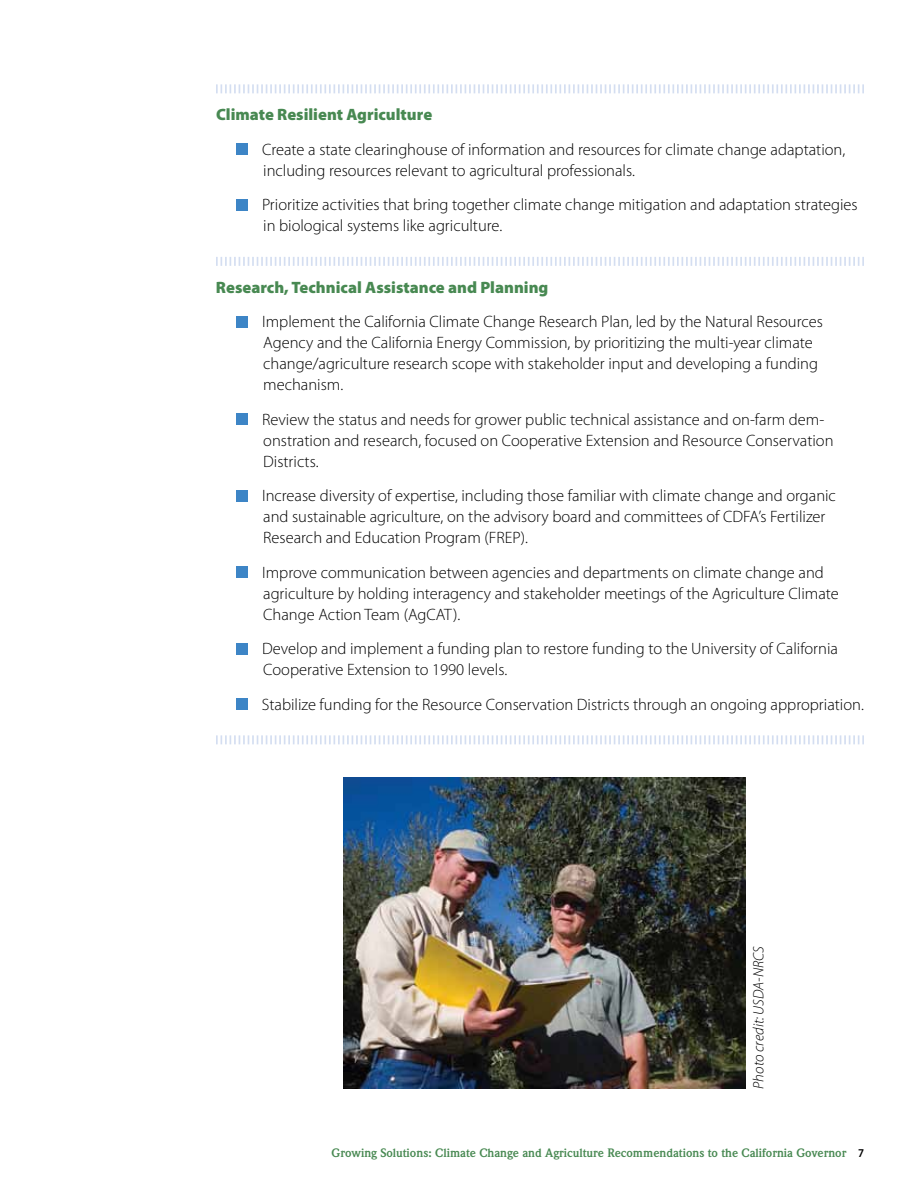
<style>
.page{position:relative;width:918px;height:1188px;background:#fff}
.page>*{position:absolute;margin:0;border:0;box-sizing:border-box;transform-origin:0 0}
.t1{font:300 16.5px/21px "Myriad Pro";color:#000}
.t2{font:900 16.5px "Myriad Pro";color:#488952}
.t3{font:italic 300 15px "Myriad Pro";color:#000}
.t4{font:700 12px "Weidemann Std";color:#488952}
.s1{font-family:"Myriad Pro";font-weight:600;font-stretch:semi-condensed;color:#000}
</style>
<div class="page">
<svg style="left:216px;top:84px;width:648px;height:9px"></svg>
<svg style="left:216px;top:257px;width:648px;height:9px"></svg>
<svg style="left:216px;top:735px;width:648px;height:9px"></svg>
<div style="left:236px;top:144px;width:12px;height:11px;background:#3d85c6"></div>
<div style="left:236px;top:199px;width:12px;height:11px;background:#3d85c6"></div>
<div style="left:236px;top:316px;width:12px;height:11px;background:#3d85c6"></div>
<div style="left:236px;top:414px;width:12px;height:11px;background:#3d85c6"></div>
<div style="left:236px;top:490px;width:12px;height:11px;background:#3d85c6"></div>
<div style="left:236px;top:567px;width:12px;height:11px;background:#3d85c6"></div>
<div style="left:236px;top:643px;width:12px;height:11px;background:#3d85c6"></div>
<div style="left:236px;top:699px;width:12px;height:11px;background:#3d85c6"></div>
<img style="left:343px;top:778px;width:403px;height:311px">
<p class="t2" style="left:216px;top:105px;width:218px">Climate Resilient Agriculture</p>
<p class="t1" style="left:262px;top:139px;width:585px">Create a state clearinghouse of information and resources for climate change adaptation, including resources relevant to agricultural professionals.</p>
<p class="t1" style="left:262px;top:195px;width:597px">Prioritize activities that bring together climate change mitigation and adaptation strategies in biological systems like agriculture.</p>
<p class="t2" style="left:216px;top:278px;width:334px">Research, Technical Assistance and Planning</p>
<p class="t1" style="left:262px;top:312px;width:562px">Implement the California Climate Change Research Plan, led by the Natural Resources Agency and the California Energy Commission, by prioritizing the multi-year climate change/agriculture research scope with stakeholder input and developing a funding mechanism.</p>
<p class="t1" style="left:262px;top:409px;width:573px">Review the status and needs for grower public technical assistance and on-farm dem&shy;onstration and research, focused on Cooperative Extension and Resource Conservation<br>Districts.</p>
<p class="t1" style="left:262px;top:486px;width:575px">Increase diversity of expertise, including those familiar with climate change and organic and sustainable agriculture, on the advisory board and committees of CDFA’s Fertilizer<br>Research and Education Program (FREP).</p>
<p class="t1" style="left:262px;top:562px;width:578px">Improve communication between agencies and departments on climate change and agriculture by holding interagency and stakeholder meetings of the Agriculture Climate<br>Change Action Team (AgCAT).</p>
<p class="t1" style="left:262px;top:639px;width:577px">Develop and implement a funding plan to restore funding to the University of California<br>Cooperative Extension to 1990 levels.</p>
<p class="t1" style="left:262px;top:694px;width:604px">Stabilize funding for the Resource Conservation Districts through an ongoing appropriation.</p>
<p class="t3" style="left:750px;top:1089px;width:144px;rotate:-90deg">Photo credit: USDA-NRCS</p>
<p class="t4" style="left:332px;top:1145px;width:534px">Growing Solutions: Climate Change and Agriculture Recommendations to the California Governor <span class="s1">7</span></p>
</div>
